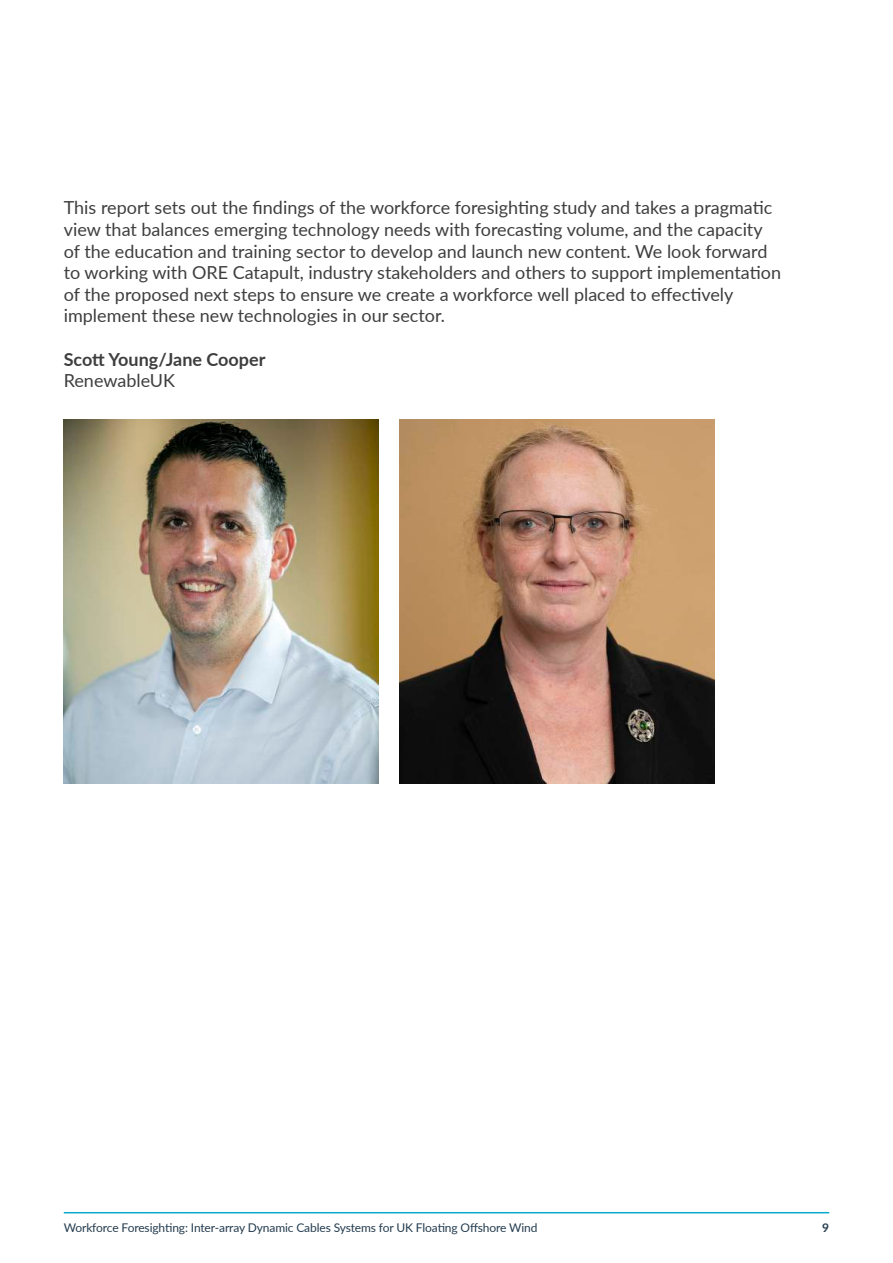
<style>
.page{position:relative;width:893px;height:1263px;background:#fff}
.page>*{position:absolute;margin:0;border:0;box-sizing:border-box;transform-origin:0 0}
.t1{font:18px/21.6px "Lato";color:#3e3e3f}
.t2{font:700 18px "Lato";color:#3e3e3f}
.t3{font:12px "Lato";letter-spacing:-.01em;color:#243c4f}
.t4{font:700 12px "Lato";color:#243c4f}
</style>
<div class="page">
<img style="left:64px;top:419px;width:314px;height:364px">
<img style="left:400px;top:419px;width:314px;height:364px">
<hr style="left:64px;top:1212px;width:765px;height:1px;background:#07aacc">
<p class="t1" style="left:64px;top:196px;width:719px">This report sets out the findings of the workforce foresighting study and takes a pragmatic view that balances emerging technology needs with forecasting volume, and the capacity of the education and training sector to develop and launch new content. We look forward to working with ORE Catapult, industry stakeholders and others to support implementation of the proposed next steps to ensure we create a workforce well placed to effectively implement these new technologies in our sector.</p>
<p class="t2" style="left:64px;top:346px;width:203px">Scott Young/Jane Cooper</p>
<p class="t1" style="left:64px;top:369px;width:113px">RenewableUK</p>
<p class="t3" style="left:64px;top:1219px;width:475px">Workforce Foresighting: Inter-array Dynamic Cables Systems for UK Floating Offshore Wind</p>
<p class="t4" style="left:822px;top:1219px;width:8px">9</p>
</div>
